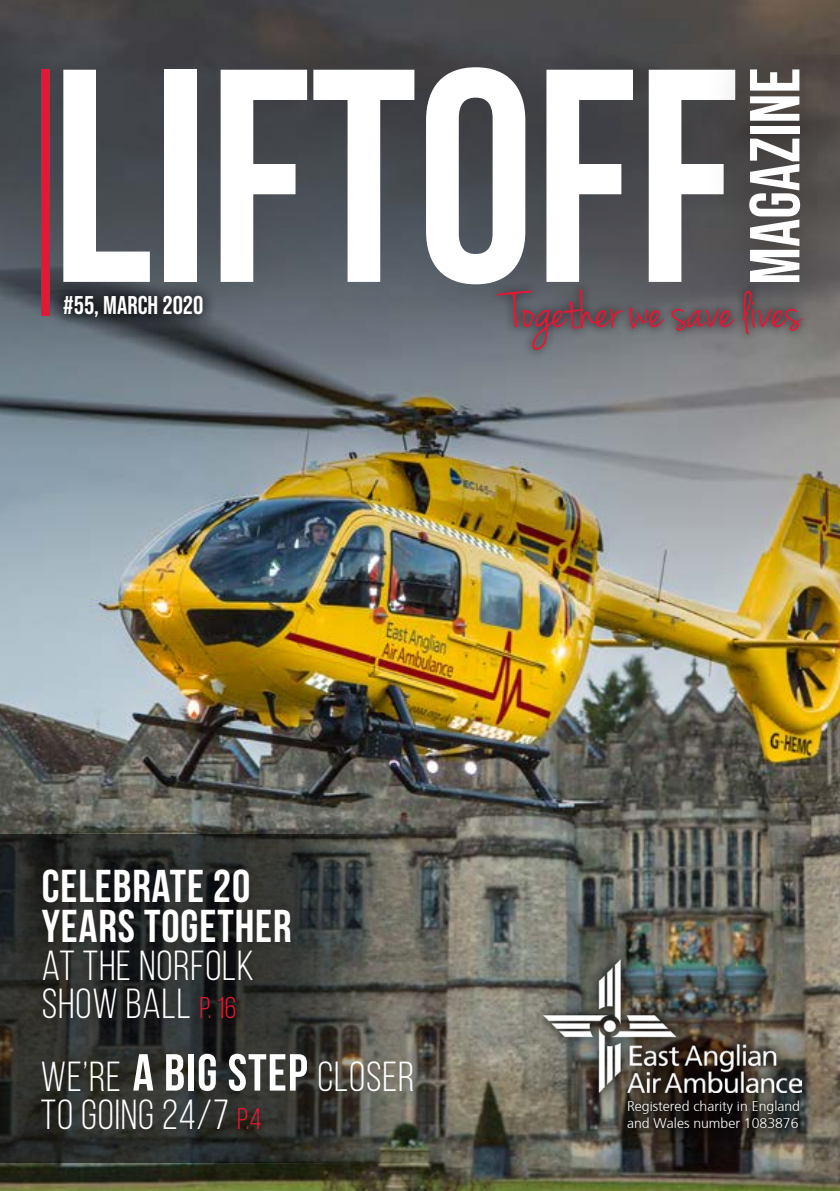
<style>
.page{position:relative;width:840px;height:1191px;background:#fff}
.page>*{position:absolute;margin:0;border:0;box-sizing:border-box;transform-origin:0 0}
.t1{font:700 303px "Bebas Neue";color:#fff}
.t2{font:70.4px "Bebas Neue";color:#fff}
.t3{font:58.6px "Jenna Sue";color:#e31837}
.t4{font:700 46px/40px "Bebas Neue";letter-spacing:.02em;color:#fff}
.t5{font:42px/38px "Bebas Neue";letter-spacing:.02em;color:#fff}
.t6{font:25.6px "Bebas Neue";color:#fff}
.t7{font:300 14px/16.8px "Frutiger";color:#fff}
.s1{font-size:52.6px}
.s2{font-size:30px;color:#e31837}
.s3{font-weight:700;font-size:52px}
</style>
<div class="page">
<img style="left:0;top:0;width:839px;height:1191px">
<div style="left:0;top:0;width:815px;height:365px;background:#3c4045;opacity:.8"></div>
<div style="left:701px;top:24px;width:138px;height:307px;background:#000;opacity:.4"></div>
<div style="left:41px;top:70px;width:9px;height:246px;background:#e31837"></div>
<div style="left:49px;top:281px;width:168px;height:50px;background:#000;opacity:.7"></div>
<div style="left:532px;top:947px;width:281px;height:193px;background:#000;opacity:.75"></div>
<img style="left:543px;top:959px;width:258px;height:133px">
<svg style="left:0;top:833px;width:518px;height:329px;background:#494942"></svg>
<div style="left:33px;top:858px;width:267px;height:170px;background:#000;opacity:.2"></div>
<div style="left:487px;top:280px;width:324px;height:80px;background:#000;opacity:.5"></div>
<h1 class="t1" style="left:51px;top:11px;width:688px">LIFTOFF</h1>
<h2 class="t2" style="left:734px;top:285px;width:218px;rotate:-90deg">MAGAZINE</h2>
<p class="t6" style="left:63px;top:290px;width:142px">#55, MARCH 2020</p>
<h3 class="t3" style="left:507px;top:276px;width:295px"><span class="s1">T</span>oget<span class="s1">h</span>er we save <span class="s1">l</span>ives</h3>
<p class="t4" style="left:42px;top:866px;width:251px">CELEBRATE 20<br>YEARS TOGETHER</p>
<p class="t5" style="left:42px;top:946px;width:214px">AT THE NORFOLK<br>SHOW BALL <span class="s2">P. 16</span></p>
<p class="t5" style="left:41px;top:1056px;width:374px">WE’RE <span class="s3">A BIG STEP</span> CLOSER<br>TO GOING 24/7 <span class="s2">P.4</span></p>
<p class="t7" style="left:626px;top:1096px;width:174px">Registered charity in England and Wales number 1083876</p>
</div>
